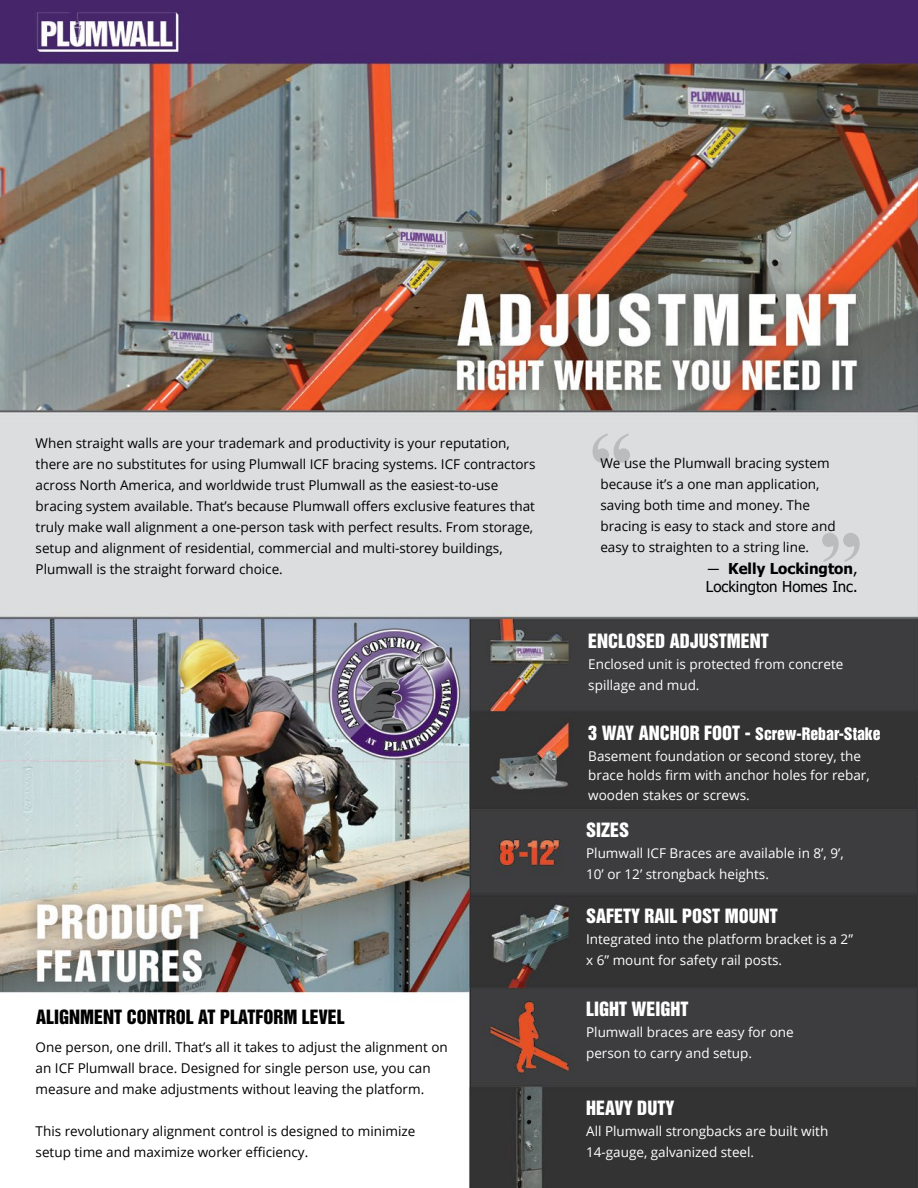
<style>
.page{position:relative;width:918px;height:1188px;background:#fff}
.page>*{position:absolute;margin:0;border:0;box-sizing:border-box;transform-origin:0 0}
.t1{font:700 89.55px "Times New Roman";color:#000}
.t2{font:18px "Helvetica Inserat";color:#fff}
.t3{font:18px "Helvetica Inserat";color:#000}
.t4{font:15.75px "Helvetica Inserat";color:#fff}
.t5{font:15px/18px "Tahoma";color:#000}
.t6{font:13.5px/21px "Open Sans";color:#000}
.t7{font:13.5px/21px "Open Sans";color:#fff}
.s1{font-family:"Times New Roman"}
.s2{font-weight:700}
.s3{font-size:18px}
</style>
<div class="page">
<img style="left:0;top:0;width:918px;height:1188px">
<p class="t6" style="left:36px;top:432px;width:501px">When straight walls are your trademark and productivity is your reputation, there are no substitutes for using Plumwall ICF bracing systems. ICF contractors across North America, and worldwide trust Plumwall as the easiest-to-use bracing system available. That’s because Plumwall offers exclusive features that truly make wall alignment a one-person task with perfect results. From storage, setup and alignment of residential, commercial and multi-storey buildings, Plumwall is the straight forward choice.</p>
<h2 class="t3" style="left:36px;top:1006px;width:310px">ALIGNMENT CONTROL AT PLATFORM LEVEL</h2>
<p class="t6" style="left:36px;top:1036px;width:414px">One person, one drill. That’s all it takes to adjust the alignment on an ICF Plumwall brace. Designed for single person use, you can measure and make adjustments without leaving the platform.</p>
<p class="t6" style="left:36px;top:1120px;width:381px">This revolutionary alignment control is designed to minimize setup time and maximize worker efficiency.</p>
<h1 class="t1" style="left:589px;top:399px;width:46px">“</h1>
<p class="t6" style="left:600px;top:452px;width:237px">We use the Plumwall bracing system because it’s a one man application, saving both time and money. The bracing is easy to stack and store and easy to straighten to a string line.</p>
<p class="t5" style="left:706px;top:561px;width:153px"><span class="s1">─</span> <span class="s2">Kelly Lockington</span>,<br>Lockington Homes Inc.</p>
<h1 class="t1" style="left:863px;top:596px;width:46px;rotate:-180deg">“</h1>
<h2 class="t2" style="left:588px;top:630px;width:182px">ENCLOSED ADJUSTMENT</h2>
<p class="t7" style="left:588px;top:653px;width:257px">Enclosed unit is protected from concrete spillage and mud.</p>
<p class="t4" style="left:588px;top:725px;width:294px"><span class="s3">3 WAY ANCHOR FOOT -</span> Screw-Rebar-Stake</p>
<p class="t7" style="left:588px;top:746px;width:283px;line-height:19.5px">Basement foundation or second storey, the brace holds firm with anchor holes for rebar, wooden stakes or screws.</p>
<h2 class="t2" style="left:586px;top:819px;width:45px">SIZES</h2>
<p class="t7" style="left:586px;top:842px;width:259px">Plumwall ICF Braces are available in 8’, 9’,<br>10’ or 12’ strongback heights.</p>
<h2 class="t2" style="left:586px;top:906px;width:193px">SAFETY RAIL POST MOUNT</h2>
<p class="t7" style="left:586px;top:929px;width:268px">Integrated into the platform bracket is a 2” x 6” mount for safety rail posts.</p>
<h2 class="t2" style="left:586px;top:998px;width:104px">LIGHT WEIGHT</h2>
<p class="t7" style="left:586px;top:1021px;width:209px">Plumwall braces are easy for one person to carry and setup.</p>
<h2 class="t2" style="left:586px;top:1097px;width:90px">HEAVY DUTY</h2>
<p class="t7" style="left:586px;top:1120px;width:244px">All Plumwall strongbacks are built with<br>14-gauge, galvanized steel.</p>
</div>
